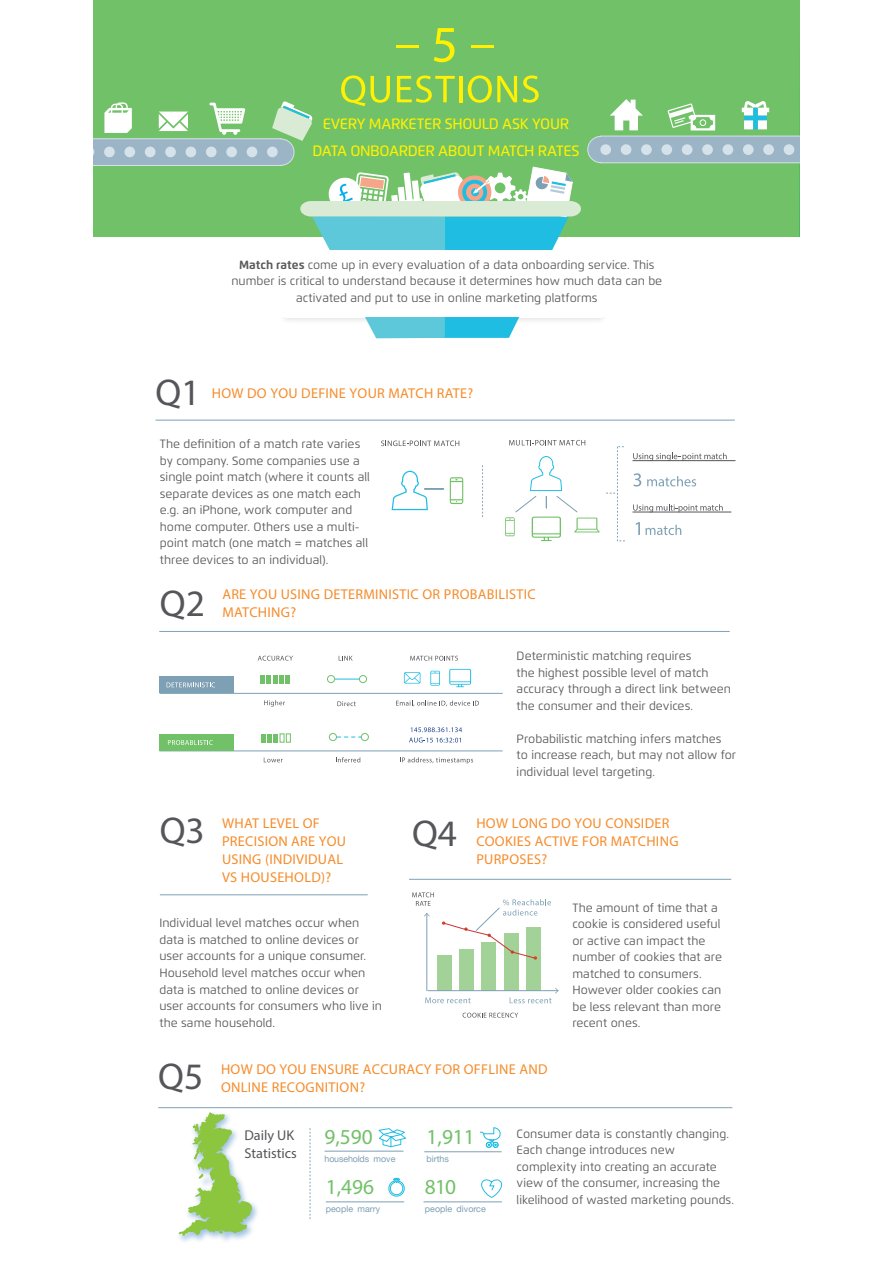
<style>
.page{position:relative;width:893px;height:1263px;background:#fff}
.page>*{position:absolute;margin:0;border:0;box-sizing:border-box;transform-origin:0 0}
.t1{font:500 37.35px "Helvetica Neue";color:#55565a}
.t2{font:500 21.45px "Helvetica Neue";color:#71c168}
.t3{font:500 15px/27px "Flexo";letter-spacing:-.025em;color:#fff101;text-align:center}
.t4{font:700 14.25px/17.9px "Helvetica Neue";letter-spacing:.02em;color:#f68c2b}
.t5{font:500 14.25px/17.1px "Helvetica Neue";color:#55565a}
.t6{font:12px/16.5px "Flexo";color:#57585a}
.t7{font:8.85px "Helvetica Neue";color:#7ea0b5}
.s1{font-weight:700}
</style>
<div class="page">
<div style="left:94px;top:0;width:705px;height:236px;background:#71c168"></div>
<svg style="left:310px;top:1128px;width:1px;height:91px"></svg>
<svg style="left:450px;top:477px;width:13px;height:27px"></svg>
<svg style="left:391px;top:470px;width:53px;height:41px"></svg>
<svg style="left:482px;top:465px;width:1px;height:52px"></svg>
<div style="left:526px;top:927px;width:15px;height:63px;background:#a3d298"></div>
<div style="left:504px;top:933px;width:14px;height:57px;background:#a3d298"></div>
<div style="left:481px;top:942px;width:15px;height:48px;background:#a3d298"></div>
<div style="left:459px;top:949px;width:15px;height:41px;background:#a3d298"></div>
<div style="left:437px;top:955px;width:14px;height:35px;background:#a3d298"></div>
<svg style="left:463px;top:1013px;width:55px;height:5px"></svg>
<svg style="left:412px;top:892px;width:22px;height:14px"></svg>
<svg style="left:425px;top:997px;width:46px;height:6px"></svg>
<hr style="left:426px;top:914px;width:1px;height:77px;background:#7da0b4">
<svg style="left:424px;top:913px;width:6px;height:3px"></svg>
<hr style="left:428px;top:990px;width:130px;height:1px;background:#7da0b4">
<svg style="left:510px;top:988px;width:49px;height:15px"></svg>
<svg style="left:442px;top:899px;width:109px;height:61px"></svg>
<svg style="left:434px;top:28px;width:21px;height:34px"></svg>
<hr style="left:156px;top:420px;width:579px;height:1px;background:#7ea0b5">
<hr style="left:409px;top:879px;width:322px;height:1px;background:#7ea0b5">
<hr style="left:159px;top:631px;width:571px;height:1px;background:#7ea0b5">
<hr style="left:158px;top:1107px;width:574px;height:1px;background:#7ea0b5">
<svg style="left:480px;top:1127px;width:21px;height:21px"></svg>
<svg style="left:388px;top:1178px;width:17px;height:19px"></svg>
<svg style="left:481px;top:1179px;width:22px;height:19px"></svg>
<hr style="left:325px;top:1151px;width:78px;height:1px;background:#7ea0b5">
<hr style="left:424px;top:1151px;width:78px;height:1px;background:#7ea0b5">
<svg style="left:606px;top:446px;width:19px;height:96px"></svg>
<svg style="left:636px;top:522px;width:45px;height:13px"></svg>
<svg style="left:633px;top:453px;width:94px;height:7px"></svg>
<svg style="left:633px;top:473px;width:8px;height:13px"></svg>
<svg style="left:647px;top:476px;width:49px;height:10px"></svg>
<svg style="left:633px;top:504px;width:90px;height:8px"></svg>
<hr style="left:326px;top:1201px;width:78px;height:1px;background:#7ea0b5">
<hr style="left:423px;top:1201px;width:79px;height:1px;background:#7ea0b5">
<svg style="left:378px;top:1128px;width:28px;height:20px"></svg>
<hr style="left:160px;top:894px;width:208px;height:1px;background:#7ea0b5">
<div style="left:160px;top:676px;width:74px;height:17px;background:#7ea0b5"></div>
<hr style="left:160px;top:693px;width:343px;height:1px;background:#7ea0b5">
<hr style="left:159px;top:751px;width:344px;height:1px;background:#7ea0b5">
<svg style="left:167px;top:682px;width:48px;height:5px"></svg>
<svg style="left:264px;top:700px;width:21px;height:7px"></svg>
<svg style="left:258px;top:656px;width:35px;height:5px"></svg>
<svg style="left:339px;top:656px;width:14px;height:5px"></svg>
<svg style="left:410px;top:656px;width:48px;height:5px"></svg>
<svg style="left:337px;top:701px;width:19px;height:5px"></svg>
<svg style="left:396px;top:700px;width:83px;height:6px"></svg>
<div style="left:159px;top:734px;width:75px;height:17px;background:#71c168"></div>
<svg style="left:168px;top:740px;width:45px;height:5px"></svg>
<svg style="left:264px;top:757px;width:19px;height:5px"></svg>
<svg style="left:336px;top:757px;width:24px;height:5px"></svg>
<svg style="left:409px;top:727px;width:53px;height:16px"></svg>
<svg style="left:400px;top:757px;width:73px;height:7px"></svg>
<div style="left:260px;top:675px;width:5px;height:8px;background:#71c168"></div>
<svg style="left:267px;top:675px;width:23px;height:8px"></svg>
<svg style="left:404px;top:672px;width:16px;height:11px"></svg>
<svg style="left:430px;top:671px;width:10px;height:15px"></svg>
<div style="left:327px;top:675px;width:8px;height:8px;border:1px solid #71c168;border-radius:50%"></div>
<div style="left:359px;top:675px;width:8px;height:8px;border:1px solid #71c168;border-radius:50%"></div>
<svg style="left:335px;top:679px;width:24px;height:1px"></svg>
<div style="left:329px;top:733px;width:8px;height:8px;border:1px solid #71c168;border-radius:50%"></div>
<div style="left:361px;top:733px;width:8px;height:8px;border:1px solid #71c168;border-radius:50%"></div>
<svg style="left:337px;top:736px;width:24px;height:1px"></svg>
<svg style="left:449px;top:669px;width:22px;height:18px"></svg>
<svg style="left:261px;top:734px;width:23px;height:8px"></svg>
<div style="left:286px;top:734px;width:5px;height:8px;border:1px solid #71c168"></div>
<svg style="left:509px;top:440px;width:76px;height:5px"></svg>
<svg style="left:381px;top:440px;width:78px;height:6px"></svg>
<svg style="left:505px;top:456px;width:95px;height:85px"></svg>
<svg style="left:587px;top:99px;width:212px;height:65px"></svg>
<hr style="left:396px;top:45px;width:23px;height:2px;background:#fff101">
<hr style="left:471px;top:45px;width:23px;height:3px;background:#fff101">
<div style="left:600px;top:144px;width:11px;height:11px;background:#d6e2ea;border-radius:50%"></div>
<div style="left:621px;top:144px;width:10px;height:11px;background:#d6e2ea;border-radius:50%"></div>
<div style="left:641px;top:144px;width:11px;height:11px;background:#d6e2ea;border-radius:50%"></div>
<div style="left:661px;top:144px;width:11px;height:11px;background:#d6e2ea;border-radius:50%"></div>
<div style="left:682px;top:144px;width:10px;height:11px;background:#d6e2ea;border-radius:50%"></div>
<div style="left:702px;top:144px;width:11px;height:11px;background:#d6e2ea;border-radius:50%"></div>
<div style="left:722px;top:144px;width:11px;height:11px;background:#d6e2ea;border-radius:50%"></div>
<div style="left:743px;top:144px;width:11px;height:11px;background:#d6e2ea;border-radius:50%"></div>
<div style="left:763px;top:144px;width:11px;height:11px;background:#d6e2ea;border-radius:50%"></div>
<div style="left:784px;top:144px;width:10px;height:11px;background:#d6e2ea;border-radius:50%"></div>
<svg style="left:94px;top:75px;width:487px;height:263px"></svg>
<div style="left:104px;top:147px;width:11px;height:10px;background:#d6e2ea;border-radius:50%"></div>
<div style="left:124px;top:147px;width:11px;height:10px;background:#d6e2ea;border-radius:50%"></div>
<div style="left:145px;top:147px;width:11px;height:10px;background:#d6e2ea;border-radius:50%"></div>
<div style="left:165px;top:147px;width:11px;height:10px;background:#d6e2ea;border-radius:50%"></div>
<div style="left:186px;top:147px;width:10px;height:10px;background:#d6e2ea;border-radius:50%"></div>
<div style="left:206px;top:147px;width:11px;height:10px;background:#d6e2ea;border-radius:50%"></div>
<div style="left:226px;top:147px;width:11px;height:10px;background:#d6e2ea;border-radius:50%"></div>
<div style="left:247px;top:147px;width:10px;height:10px;background:#d6e2ea;border-radius:50%"></div>
<div style="left:267px;top:147px;width:11px;height:10px;background:#d6e2ea;border-radius:50%"></div>
<hr style="left:632px;top:460px;width:103px;height:1px;background:#55565a">
<hr style="left:632px;top:512px;width:99px;height:1px;background:#55565a">
<img style="left:173px;top:1107px;width:91px;height:135px">
<img style="left:216px;top:1236px;width:21px;height:6px">
<svg style="left:179px;top:1112px;width:73px;height:124px"></svg>
<p class="t3" style="left:312px;top:111px;width:269px">EVERY MARKETER SHOULD ASK YOUR<br>DATA ONBOARDER ABOUT MATCH RATES</p>
<p class="t6" style="left:231px;top:256px;width:432px;text-align:center"><span class="s1">Match rates</span> come up in every evaluation of a data onboarding service. This number is critical to understand because it determines how much data can be activated and put to use in online marketing platforms</p>
<p class="t1" style="left:156px;top:370px;width:46px">Q1</p>
<p class="t4" style="left:212px;top:384px;width:263px">HOW DO YOU DEFINE YOUR MATCH RATE?</p>
<p class="t6" style="left:160px;top:436px;width:211px">The definition of a match rate varies by company. Some companies use a single point match (where it counts all separate devices as one match each e.g. an iPhone, work computer and home computer. Others use a multi&shy;point match (one match = matches all three devices to an individual).</p>
<p class="t1" style="left:160px;top:580px;width:46px">Q2</p>
<p class="t4" style="left:222px;top:585px;width:315px">ARE YOU USING DETERMINISTIC OR PROBABILISTIC</p>
<p class="t4" style="left:222px;top:603px;width:75px">MATCHING?</p>
<p class="t6" style="left:517px;top:648px;width:216px">Deterministic matching requires<br>the highest possible level of match accuracy through a direct link between the consumer and their devices.</p>
<p class="t6" style="left:517px;top:730px;width:221px">Probabilistic matching infers matches<br>to increase reach, but may not allow for individual level targeting.</p>
<p class="t1" style="left:160px;top:807px;width:46px">Q3</p>
<p class="t4" style="left:476px;top:814px;width:204px">HOW LONG DO YOU CONSIDER<br>COOKIES ACTIVE FOR MATCHING<br>PURPOSES?</p>
<p class="t4" style="left:222px;top:814px;width:126px">WHAT LEVEL OF<br>PRECISION ARE YOU<br>USING (INDIVIDUAL<br>VS HOUSEHOLD)?</p>
<p class="t1" style="left:412px;top:810px;width:46px">Q4</p>
<p class="t6" style="left:159px;top:915px;width:224px">Individual level matches occur when data is matched to online devices or user accounts for a unique consumer.<br>Household level matches occur when data is matched to online devices or user accounts for consumers who live in the same household.</p>
<p class="t6" style="left:572px;top:899px;width:151px">The amount of time that a cookie is considered useful or active can impact the number of cookies that are matched to consumers.<br>However older cookies can be less relevant than more recent ones.</p>
<p class="t1" style="left:158px;top:1054px;width:46px">Q5</p>
<p class="t4" style="left:221px;top:1060px;width:328px">HOW DO YOU ENSURE ACCURACY FOR OFFLINE AND</p>
<p class="t4" style="left:221px;top:1078px;width:146px">ONLINE RECOGNITION?</p>
<p class="t2" style="left:325px;top:1124px;width:50px">9,590</p>
<p class="t7" style="left:325px;top:1154px;width:72px">households move</p>
<p class="t5" style="left:244px;top:1127px;width:54px">Daily UK<br>Statistics</p>
<p class="t2" style="left:427px;top:1124px;width:50px">1,911</p>
<p class="t7" style="left:427px;top:1154px;width:24px">births</p>
<p class="t2" style="left:326px;top:1174px;width:50px">1,496</p>
<p class="t7" style="left:326px;top:1204px;width:56px">people marry</p>
<p class="t2" style="left:425px;top:1174px;width:33px">810</p>
<p class="t7" style="left:425px;top:1204px;width:62px">people divorce</p>
<p class="t6" style="left:517px;top:1125px;width:219px">Consumer data is constantly changing.<br>Each change introduces new complexity into creating an accurate view of the consumer, increasing the likelihood of wasted marketing pounds.</p>
</div>
